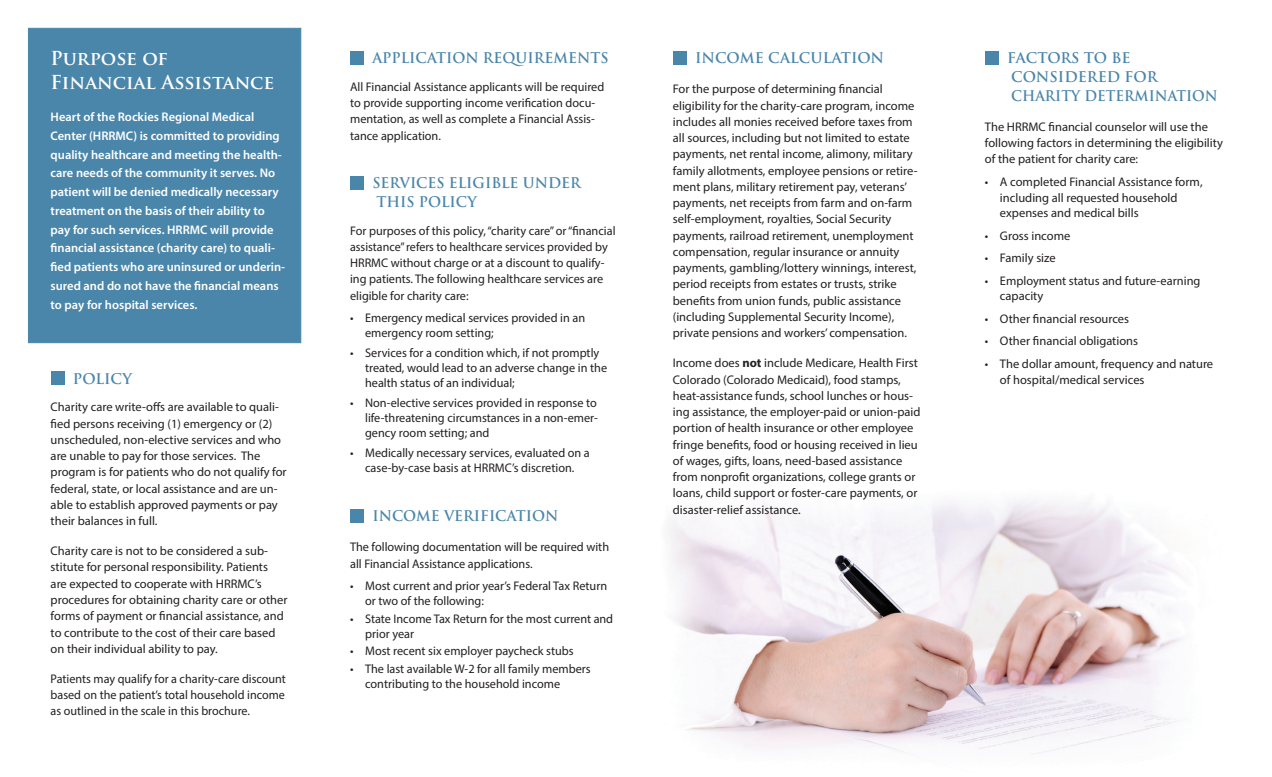
<style>
.page{position:relative;width:1272px;height:777px;background:#fff}
.page>*{position:absolute;margin:0;border:0;box-sizing:border-box;transform-origin:0 0}
.t1{font:700 18.75px/23.8px "Trajan Pro";color:#fff}
.t2{font:700 14.38px/18.8px "Trajan Pro";color:#4a86aa}
.t3{font:12.5px/16.2px "Myriad Pro";color:#231f20}
.t4{font:600 12.5px/18.8px "Myriad Pro";color:#fff}
.s1{font-weight:700}
</style>
<div class="page">
<img style="left:667px;top:500px;width:515px;height:255px">
<div style="left:28px;top:28px;width:273px;height:315px;background:#4a86aa"></div>
<div style="left:51px;top:371px;width:13px;height:14px;background:#4a86aa"></div>
<div style="left:350px;top:51px;width:14px;height:13px;background:#4a86aa"></div>
<div style="left:350px;top:176px;width:14px;height:13px;background:#4a86aa"></div>
<div style="left:350px;top:508px;width:14px;height:14px;background:#4a86aa"></div>
<div style="left:672px;top:51px;width:14px;height:13px;background:#4a86aa"></div>
<div style="left:984px;top:51px;width:14px;height:13px;background:#4a86aa"></div>
<h1 class="t1" style="left:51px;top:46px;width:225px">Purpose of<br>Financial Assistance</h1>
<p class="t4" style="left:51px;top:107px;width:236px">Heart of the Rockies Regional Medical Center (HRRMC) is committed to providing quality healthcare and meeting the health&shy;care needs of the community it serves. No patient will be denied medically necessary treatment on the basis of their ability to pay for such services. HRRMC will provide financial assistance (charity care) to quali&shy;fied patients who are uninsured or underin&shy;sured and do not have the financial means to pay for hospital services.</p>
<p class="t2" style="left:73px;top:369px;width:61px">POLICY</p>
<p class="t3" style="left:51px;top:398px;width:237px">Charity care write-offs are available to quali&shy;fied persons receiving (1) emergency or (2) unscheduled, non-elective services and who are unable to pay for those services. The program is for patients who do not qualify for federal, state, or local assistance and are un&shy;able to establish approved payments or pay their balances in full.</p>
<p class="t3" style="left:51px;top:542px;width:238px">Charity care is not to be considered a sub&shy;stitute for personal responsibility. Patients<br>are expected to cooperate with HRRMC’s procedures for obtaining charity care or other forms of payment or financial assistance, and to contribute to the cost of their care based on their individual ability to pay.</p>
<p class="t3" style="left:51px;top:670px;width:237px;text-align:justify">Patients may qualify for a charity-care discount based on the patient’s total household income as outlined in the scale in this brochure.</p>
<p class="t2" style="left:372px;top:49px;width:238px">APPLICATION REQUIREMENTS</p>
<p class="t3" style="left:350px;top:78px;width:256px">All Financial Assistance applicants will be required to provide supporting income verification docu&shy;mentation, as well as complete a Financial Assis&shy;tance application.</p>
<p class="t2" style="left:372px;top:174px;width:210px">SERVICES ELIGIBLE UNDER<br>THIS POLICY</p>
<p class="t3" style="left:350px;top:222px;width:267px">For purposes of this policy, “charity care” or “financial assistance” refers to healthcare services provided by HRRMC without charge or at a discount to qualify&shy;ing patients. The following healthcare services are eligible for charity care:</p>
<p class="t3" style="left:365px;top:310px;width:221px;line-height:15px;text-indent:-15px">• Emergency medical services provided in an emergency room setting;</p>
<p class="t3" style="left:365px;top:345px;width:243px;line-height:15px;text-indent:-15px">• Services for a condition which, if not promptly treated, would lead to an adverse change in the health status of an individual;</p>
<p class="t3" style="left:365px;top:395px;width:234px;line-height:15px;text-align:justify;text-indent:-15px">• Non-elective services provided in response to life-threatening circumstances in a non-emer&shy;gency room setting; and</p>
<p class="t3" style="left:350px;top:445px;width:241px;line-height:15px;text-align:center">• Medically necessary services, evaluated on a case-by-case basis at HRRMC’s discretion.</p>
<p class="t2" style="left:372px;top:506px;width:187px">INCOME VERIFICATION</p>
<p class="t3" style="left:350px;top:538px;width:260px">The following documentation will be required with all Financial Assistance applications.</p>
<p class="t3" style="left:365px;top:578px;width:243px;line-height:15px;text-indent:-15px">• Most current and prior year’s Federal Tax Return or two of the following:</p>
<p class="t3" style="left:365px;top:610px;width:249px;line-height:15px;text-indent:-15px">• State Income Tax Return for the most current and prior year</p>
<p class="t3" style="left:350px;top:642px;width:225px">• Most recent six employer paycheck stubs</p>
<p class="t3" style="left:365px;top:660px;width:227px;line-height:15px;text-indent:-15px">• The last available W-2 for all family members contributing to the household income</p>
<p class="t2" style="left:695px;top:49px;width:190px">INCOME CALCULATION</p>
<p class="t3" style="left:672px;top:81px;width:246px">For the purpose of determining financial eligibility for the charity-care program, income includes all monies received before taxes from all sources, including but not limited to estate payments, net rental income, alimony, military family allotments, employee pensions or retire&shy;ment plans, military retirement pay, veterans’ payments, net receipts from farm and on-farm self-employment, royalties, Social Security payments, railroad retirement, unemployment compensation, regular insurance or annuity payments, gambling/lottery winnings, interest, period receipts from estates or trusts, strike benefits from union funds, public assistance (including Supplemental Security Income), private pensions and workers’ compensation.</p>
<p class="t3" style="left:672px;top:354px;width:249px">Income does <span class="s1">not</span> include Medicare, Health First Colorado (Colorado Medicaid), food stamps, heat-assistance funds, school lunches or hous&shy;ing assistance, the employer-paid or union-paid portion of health insurance or other employee fringe benefits, food or housing received in lieu of wages, gifts, loans, need-based assistance from nonprofit organizations, college grants or loans, child support or foster-care payments, or disaster-relief assistance.</p>
<p class="t2" style="left:1007px;top:49px;width:212px">FACTORS TO BE<br>CONSIDERED FOR<br>CHARITY DETERMINATION</p>
<p class="t3" style="left:984px;top:118px;width:239px">The HRRMC financial counselor will use the following factors in determining the eligibility of the patient for charity care:</p>
<p class="t3" style="left:999px;top:174px;width:204px;line-height:15.6px;text-indent:-15px">• A completed Financial Assistance form, including all requested household expenses and medical bills</p>
<p class="t3" style="left:984px;top:227px;width:87px">• Gross income</p>
<p class="t3" style="left:984px;top:249px;width:72px">• Family size</p>
<p class="t3" style="left:999px;top:272px;width:202px;line-height:15.6px;text-indent:-15px">• Employment status and future-earning capacity</p>
<p class="t3" style="left:984px;top:310px;width:146px">• Other financial resources</p>
<p class="t3" style="left:984px;top:333px;width:155px">• Other financial obligations</p>
<p class="t3" style="left:999px;top:355px;width:215px;line-height:15.6px;text-indent:-15px">• The dollar amount, frequency and nature of hospital/medical services</p>
</div>
